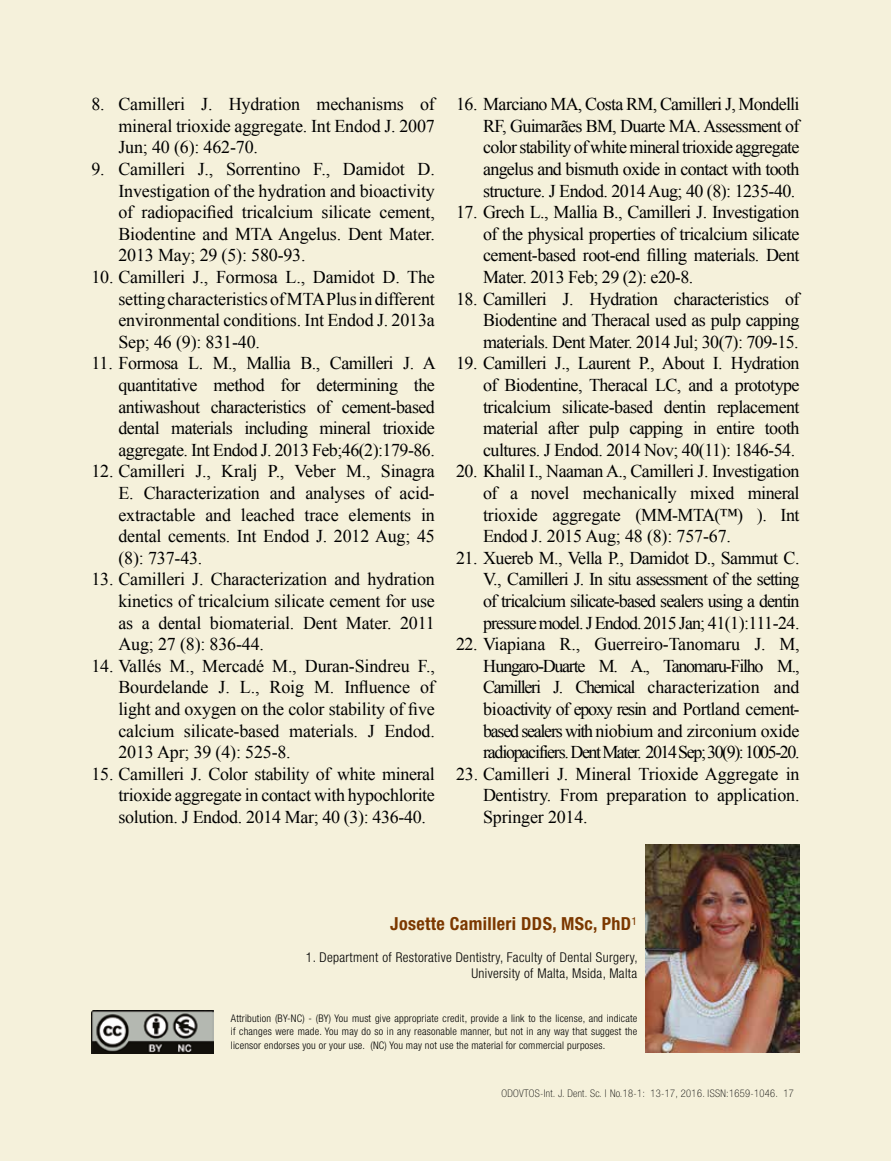
<style>
.page{position:relative;width:891px;height:1161px;background:#f5f1db}
.page>*{position:absolute;margin:0;border:0;box-sizing:border-box;transform-origin:0 0}
.t1{font:18px/21.6px "Times New Roman";letter-spacing:-.02em;color:#000;text-align:justify}
.t2{font:700 condensed 18px "Helvetica Neue LT Std";letter-spacing:.02em;color:#7c3800}
.t3{font:300 condensed 13.5px/16.2px "Helvetica Neue LT Std";letter-spacing:.025em;color:#000;text-align:right}
.t4{font:300 condensed 10.5px/13.5px "Helvetica Neue LT Std";letter-spacing:.02em;color:#000;text-align:justify}
.t5{font:100 condensed 10.5px "Helvetica Neue LT Std";letter-spacing:.03em;color:#000}
.s1{font-weight:300}
</style>
<div class="page">
<img style="left:645px;top:845px;width:155px;height:208px">
<img style="left:92px;top:1010px;width:121px;height:43px">
<p class="t1" style="left:118px;top:93px;width:318px;text-indent:-27px">8. Camilleri J. Hydration mechanisms of mineral trioxide aggregate. Int Endod J. 2007<br>Jun; 40 (6): 462-70.</p>
<p class="t1" style="left:118px;top:158px;width:318px;text-indent:-27px">9. Camilleri J., Sorrentino F., Damidot D.<br>Investigation of the hydration and bioactivity of radiopacified tricalcium silicate cement, Biodentine and MTA Angelus. Dent Mater.<br>2013 May; 29 (5): 580-93.</p>
<p class="t1" style="left:118px;top:266px;width:318px;text-indent:-27px">10. Camilleri J., Formosa L., Damidot D. The setting characteristics of MTA Plus in different environmental conditions. Int Endod J. 2013a Sep; 46 (9): 831-40.</p>
<p class="t1" style="left:118px;top:352px;width:319px;text-indent:-27px">11. Formosa L. M., Mallia B., Camilleri J. A quantitative method for determining the antiwashout characteristics of cement-based dental materials including mineral trioxide aggregate. Int Endod J. 2013 Feb;46(2):179-86.</p>
<p class="t1" style="left:118px;top:460px;width:318px;text-indent:-27px">12. Camilleri J., Kralj P., Veber M., Sinagra E. Characterization and analyses of acid&shy;extractable and leached trace elements in dental cements. Int Endod J. 2012 Aug; 45 (8): 737-43.</p>
<p class="t1" style="left:118px;top:568px;width:318px;text-indent:-27px">13. Camilleri J. Characterization and hydration kinetics of tricalcium silicate cement for use as a dental biomaterial. Dent Mater. 2011<br>Aug; 27 (8): 836-44.</p>
<p class="t1" style="left:118px;top:655px;width:318px;text-indent:-27px">14. Vallés M., Mercadé M., Duran-Sindreu F., Bourdelande J. L., Roig M. Influence of light and oxygen on the color stability of five calcium silicate-based materials. J Endod.<br>2013 Apr; 39 (4): 525-8.</p>
<p class="t1" style="left:118px;top:763px;width:318px;text-indent:-27px">15. Camilleri J. Color stability of white mineral trioxide aggregate in contact with hypochlorite solution. J Endod. 2014 Mar; 40 (3): 436-40.</p>
<p class="t1" style="left:483px;top:93px;width:318px;text-indent:-27px">16. Marciano MA, Costa RM, Camilleri J, Mondelli RF, Guimarães BM, Duarte MA. Assessment of color stability of white mineral trioxide aggregate angelus and bismuth oxide in contact with tooth structure. J Endod. 2014 Aug; 40 (8): 1235-40.</p>
<p class="t1" style="left:483px;top:201px;width:318px;text-indent:-27px">17. Grech L., Mallia B., Camilleri J. Investigation of the physical properties of tricalcium silicate cement-based root-end filling materials. Dent Mater. 2013 Feb; 29 (2): e20-8.</p>
<p class="t1" style="left:483px;top:288px;width:318px;text-indent:-27px">18. Camilleri J. Hydration characteristics of Biodentine and Theracal used as pulp capping materials. Dent Mater. 2014 Jul; 30(7): 709-15.</p>
<p class="t1" style="left:483px;top:352px;width:318px;text-indent:-27px">19. Camilleri J., Laurent P., About I. Hydration of Biodentine, Theracal LC, and a prototype tricalcium silicate-based dentin replacement material after pulp capping in entire tooth cultures. J Endod. 2014 Nov; 40(11): 1846-54.</p>
<p class="t1" style="left:483px;top:460px;width:318px;text-indent:-27px">20. Khalil I., Naaman A., Camilleri J. Investigation of a novel mechanically mixed mineral trioxide aggregate (MM-MTA(™) ). Int Endod J. 2015 Aug; 48 (8): 757-67.</p>
<p class="t1" style="left:483px;top:547px;width:318px;text-indent:-27px">21. Xuereb M., Vella P., Damidot D., Sammut C.<br>V., Camilleri J. In situ assessment of the setting of tricalcium silicate-based sealers using a dentin pressure model. J Endod. 2015 Jan; 41(1):111-24.</p>
<p class="t1" style="left:483px;top:633px;width:318px;text-indent:-27px">22. Viapiana R., Guerreiro-Tanomaru J. M, Hungaro-Duarte M. A., Tanomaru-Filho M., Camilleri J. Chemical characterization and bioactivity of epoxy resin and Portland cement&shy;based sealers with niobium and zirconium oxide radiopacifiers. Dent Mater. 2014 Sep; 30(9): 1005-20.</p>
<p class="t1" style="left:483px;top:763px;width:318px;text-indent:-27px">23. Camilleri J. Mineral Trioxide Aggregate in Dentistry. From preparation to application.<br>Springer 2014.</p>
<p class="t2" style="left:390px;top:912px;width:248px">Josette Camilleri DDS, MSc, PhD<span class="s1">¹</span></p>
<p class="t3" style="left:306px;top:949px;width:333px">1. Department of Restorative Dentistry, Faculty of Dental Surgery,<br>University of Malta, Msida, Malta</p>
<p class="t4" style="left:231px;top:1011px;width:408px">Attribution (BY-NC) - (BY) You must give appropriate credit, provide a link to the license, and indicate if changes were made. You may do so in any reasonable manner, but not in any way that suggest the licensor endorses you or your use. (NC) You may not use the material for commercial purposes.</p>
<p class="t5" style="left:502px;top:1087px;width:294px">ODOVTOS-Int. J. Dent. Sc. | No.18-1: 13-17, 2016. ISSN:1659-1046. 17</p>
</div>
